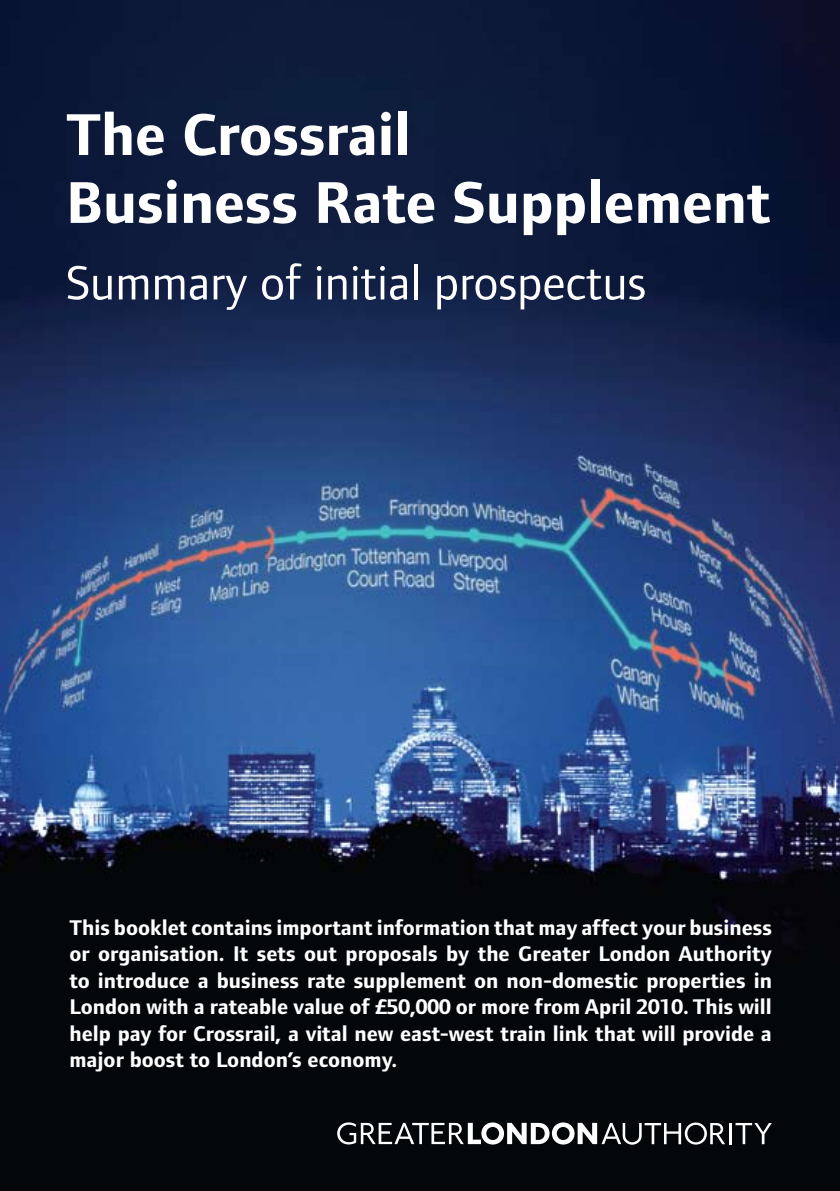
<style>
.page{position:relative;width:840px;height:1191px;background:#fff}
.page>*{position:absolute;margin:0;border:0;box-sizing:border-box;transform-origin:0 0}
.t1{font:700 61px/67.8px "Foundry Form Sans";color:#fff}
.t2{font:50px "Foundry Form Sans";color:#fff}
.t3{font:700 22px/26.4px "Foundry Form Sans";color:#fff;text-align:justify}
</style>
<div class="page">
<img style="left:0;top:0;width:839px;height:1191px">
<hr style="left:728px;top:1123px;width:3px;height:21px;background:#fff">
<svg style="left:735px;top:1123px;width:36px;height:21px"></svg>
<svg style="left:337px;top:1122px;width:387px;height:22px"></svg>
<h1 class="t1" style="left:66px;top:101px;width:705px">The Crossrail<br>Business Rate Supplement</h1>
<h2 class="t2" style="left:66px;top:255px;width:581px">Summary of initial prospectus</h2>
<p class="t3" style="left:69px;top:914px;width:703px">This booklet contains important information that may affect your business or organisation. It sets out proposals by the Greater London Authority to introduce a business rate supplement on non-domestic properties in London with a rateable value of £50,000 or more from April 2010. This will help pay for Crossrail, a vital new east-west train link that will provide a major boost to London’s economy.</p>
</div>
